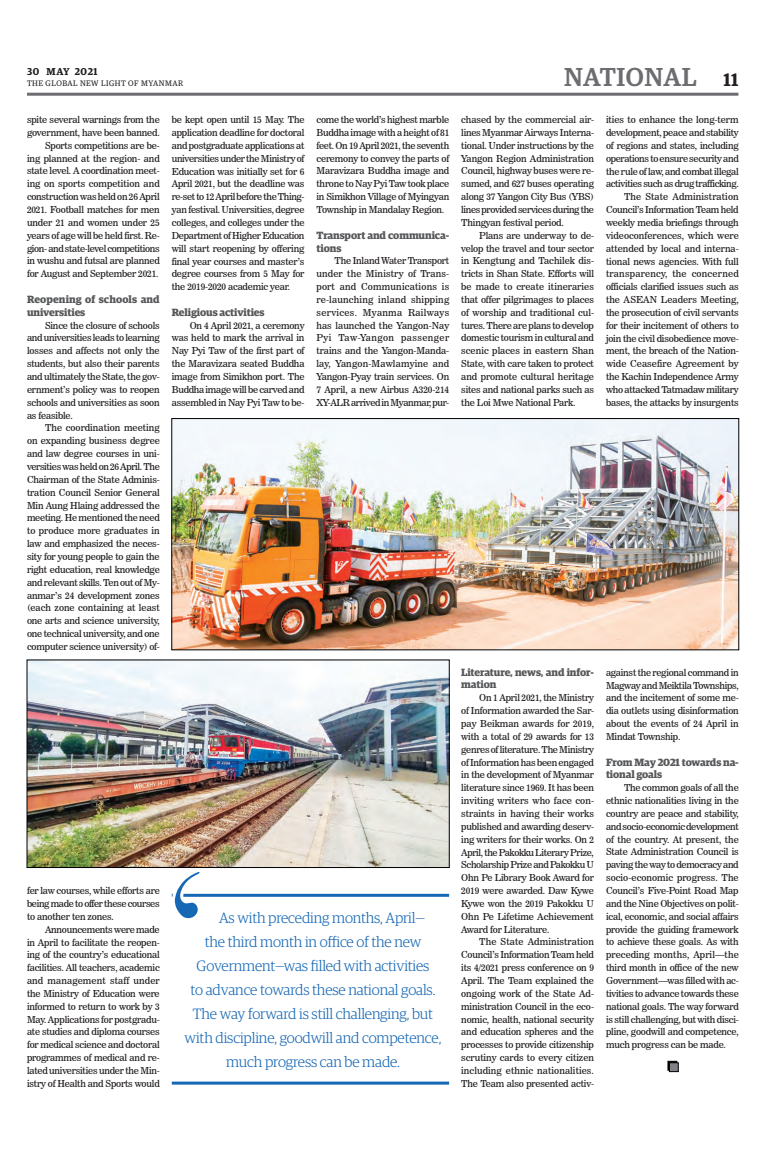
<style>
.page{position:relative;width:773px;height:1152px;background:#fff}
.page>*{position:absolute;margin:0;border:0;box-sizing:border-box;transform-origin:0 0}
.t1{font:500 26px "Guardian Egyp";letter-spacing:.02em;color:#6c6d70}
.t2{font:300 15px "Guardian Egyp";letter-spacing:-.01em;color:#1768b4}
.Sub_Body{font:700 10.5px/12.9px "Guardian Egyp";letter-spacing:-.01em;color:#57585a}
.Sub_Body-2{font:700 10.5px/12.9px "Guardian Egyp";letter-spacing:.01em;color:#57585a}
.t3{font:600 10px "Guardian Egyp";letter-spacing:.06em;color:#231f20}
._2nd_Body{font:9.5px/12.9px "News 706 BT Roman C";letter-spacing:-.02em;color:#231f20;text-align:justify}
.t4{font:8px "Guardian Egyp";letter-spacing:.06em;color:#231f20}
.s1{font-weight:600;font-size:18px;color:#231f20}
</style>
<div class="page">
<hr style="left:27px;top:93px;width:711px;height:3px;background:#6c6d70">
<hr style="left:172px;top:894px;width:277px;height:3px;background:#1768b4">
<hr style="left:172px;top:1082px;width:277px;height:3px;background:#1768b4">
<svg style="left:171px;top:871px;width:33px;height:48px"></svg>
<img style="left:29px;top:662px;width:418px;height:204px">
<div style="left:27px;top:660px;width:422px;height:208px;border:1px solid #000"></div>
<img style="left:174px;top:420px;width:562px;height:228px">
<div style="left:172px;top:418px;width:566px;height:232px;border:1px solid #000"></div>
<svg style="left:667px;top:1061px;width:10px;height:9px"></svg>
<div style="left:669px;top:1063px;width:9px;height:9px;background:#808285;border:1px solid #000"></div>
<p class="t3" style="left:27px;top:64px;width:72px">30 MAY 2021</p>
<p class="t4" style="left:27px;top:78px;width:158px">THE GLOBAL NEW LIGHT OF MYANMAR</p>
<h1 class="t1" style="left:564px;top:59px;width:176px">NATIONAL <span class="s1">11</span></h1>
<p class="_2nd_Body" style="left:27px;top:113px;width:134px">spite several warnings from the government, have been banned.</p>
<p class="_2nd_Body" style="left:27px;top:139px;width:134px;text-indent:18px">Sports competitions are be&shy;ing planned at the region- and state level. A coordination meet&shy;ing on sports competition and construction was held on 26 April 2021. Football matches for men under 21 and women under 25 years of age will be held first. Re&shy;gion- and state-level competitions in wushu and futsal are planned for August and September 2021.</p>
<p class="Sub_Body-2" style="left:27px;top:292px;width:134px">Reopening of schools and universities</p>
<p class="_2nd_Body" style="left:27px;top:319px;width:134px;text-indent:18px">Since the closure of schools and universities leads to learning losses and affects not only the students, but also their parents and ultimately the State, the gov&shy;ernment’s policy was to reopen schools and universities as soon as feasible.</p>
<p class="_2nd_Body" style="left:27px;top:422px;width:134px;text-indent:18px">The coordination meeting on expanding business degree and law degree courses in uni&shy;versities was held on 26 April. The Chairman of the State Adminis&shy;tration Council Senior General Min Aung Hlaing addressed the meeting. He mentioned the need to produce more graduates in law and emphasized the neces&shy;sity for young people to gain the right education, real knowledge and relevant skills. Ten out of My&shy;anmar’s 24 development zones (each zone containing at least one arts and science university, one technical university, and one computer science university) of-</p>
<p class="_2nd_Body" style="left:27px;top:884px;width:134px">fer law courses, while efforts are being made to offer these courses to another ten zones.</p>
<p class="_2nd_Body" style="left:27px;top:923px;width:134px;text-indent:18px">Announcements were made in April to facilitate the reopen&shy;ing of the country’s educational facilities. All teachers, academic and management staff under the Ministry of Education were informed to return to work by 3<br>May. Applications for postgradu&shy;ate studies and diploma courses for medical science and doctoral programmes of medical and re&shy;lated universities under the Min&shy;istry of Health and Sports would</p>
<p class="_2nd_Body" style="left:172px;top:113px;width:134px">be kept open until 15 May. The application deadline for doctoral and postgraduate applications at universities under the Ministry of Education was initially set for 6<br>April 2021, but the deadline was re-set to 12 April before the Thing&shy;yan festival. Universities, degree colleges, and colleges under the Department of Higher Education will start reopening by offering final year courses and master’s degree courses from 5 May for the 2019-2020 academic year.</p>
<p class="Sub_Body" style="left:172px;top:305px;width:94px">Religious activities</p>
<p class="_2nd_Body" style="left:172px;top:319px;width:134px;text-indent:18px">On 4 April 2021, a ceremony was held to mark the arrival in Nay Pyi Taw of the first part of the Maravizara seated Buddha image from Simikhon port. The Buddha image will be carved and assembled in Nay Pyi Taw to be-</p>
<p class="_2nd_Body" style="left:316px;top:113px;width:134px">come the world’s highest marble Buddha image with a height of 81 feet. On 19 April 2021, the seventh ceremony to convey the parts of Maravizara Buddha image and throne to Nay Pyi Taw took place in Simikhon Village of Myingyan Township in Mandalay Region.</p>
<p class="Sub_Body" style="left:316px;top:228px;width:134px">Transport and communica&shy;tions</p>
<p class="_2nd_Body" style="left:316px;top:254px;width:134px;text-indent:18px">The Inland Water Transport under the Ministry of Trans&shy;port and Communications is re-launching inland shipping services. Myanma Railways has launched the Yangon-Nay Pyi Taw-Yangon passenger trains and the Yangon-Manda&shy;lay, Yangon-Mawlamyine and Yangon-Pyay train services. On 7 April, a new Airbus A320-214<br>XY-ALR arrived in Myanmar, pur-</p>
<p class="_2nd_Body" style="left:461px;top:113px;width:134px">chased by the commercial air&shy;lines Myanmar Airways Interna&shy;tional. Under instructions by the Yangon Region Administration Council, highway buses were re&shy;sumed, and 627 buses operating along 37 Yangon City Bus (YBS) lines provided services during the Thingyan festival period.</p>
<p class="_2nd_Body" style="left:461px;top:229px;width:134px;text-indent:18px">Plans are underway to de&shy;velop the travel and tour sector in Kengtung and Tachilek dis&shy;tricts in Shan State. Efforts will be made to create itineraries that offer pilgrimages to places of worship and traditional cul&shy;tures. There are plans to develop domestic tourism in cultural and scenic places in eastern Shan State, with care taken to protect and promote cultural heritage sites and national parks such as the Loi Mwe National Park.</p>
<p class="_2nd_Body" style="left:606px;top:113px;width:134px">ities to enhance the long-term development, peace and stability of regions and states, including operations to ensure security and the rule of law, and combat illegal activities such as drug trafficking.</p>
<p class="_2nd_Body" style="left:606px;top:190px;width:134px;text-indent:18px">The State Administration Council’s Information Team held weekly media briefings through videoconferences, which were attended by local and interna&shy;tional news agencies. With full transparency, the concerned officials clarified issues such as the ASEAN Leaders Meeting, the prosecution of civil servants for their incitement of others to join the civil disobedience move&shy;ment, the breach of the Nation&shy;wide Ceasefire Agreement by the Kachin Independence Army who attacked Tatmadaw military bases, the attacks by insurgents</p>
<p class="t2" style="left:219px;top:908px;width:207px">As with preceding months, April—</p>
<p class="t2" style="left:205px;top:932px;width:218px">the third month in office of the new</p>
<p class="t2" style="left:196px;top:956px;width:234px">Government—was filled with activities</p>
<p class="t2" style="left:190px;top:980px;width:246px">to advance towards these national goals.</p>
<p class="t2" style="left:193px;top:1004px;width:242px">The way forward is still challenging, but</p>
<p class="t2" style="left:185px;top:1028px;width:258px">with discipline, goodwill and competence,</p>
<p class="t2" style="left:226px;top:1052px;width:175px">much progress can be made.</p>
<p class="Sub_Body" style="left:461px;top:664px;width:134px">Literature, news, and infor&shy;mation</p>
<p class="_2nd_Body" style="left:461px;top:691px;width:134px;text-indent:18px">On 1 April 2021, the Ministry of Information awarded the Sar&shy;pay Beikman awards for 2019, with a total of 29 awards for 13 genres of literature. The Ministry of Information has been engaged in the development of Myanmar literature since 1969. It has been inviting writers who face con&shy;straints in having their works published and awarding deserv&shy;ing writers for their works. On 2<br>April, the Pakokku Literary Prize, Scholarship Prize and Pakokku U Ohn Pe Library Book Award for 2019 were awarded. Daw Kywe Kywe won the 2019 Pakokku U Ohn Pe Lifetime Achievement Award for Literature.</p>
<p class="_2nd_Body" style="left:461px;top:936px;width:134px;text-indent:18px">The State Administration Council’s Information Team held its 4/2021 press conference on 9<br>April. The Team explained the ongoing work of the State Ad&shy;ministration Council in the eco&shy;nomic, health, national security and education spheres and the processes to provide citizenship scrutiny cards to every citizen including ethnic nationalities.<br>The Team also presented activ-</p>
<p class="_2nd_Body" style="left:606px;top:666px;width:134px">against the regional command in Magway and Meiktila Townships, and the incitement of some me&shy;dia outlets using disinformation about the events of 24 April in Mindat Township.</p>
<p class="Sub_Body" style="left:606px;top:754px;width:134px">From May 2021 towards na&shy;tional goals</p>
<p class="_2nd_Body" style="left:606px;top:781px;width:134px;text-indent:18px">The common goals of all the ethnic nationalities living in the country are peace and stability, and socio-economic development of the country. At present, the State Administration Council is paving the way to democracy and socio-economic progress. The Council’s Five-Point Road Map and the Nine Objectives on polit&shy;ical, economic, and social affairs provide the guiding framework to achieve these goals. As with preceding months, April—the third month in office of the new Government—was filled with ac&shy;tivities to advance towards these national goals. The way forward is still challenging, but with disci&shy;pline, goodwill and competence, much progress can be made.</p>
</div>
